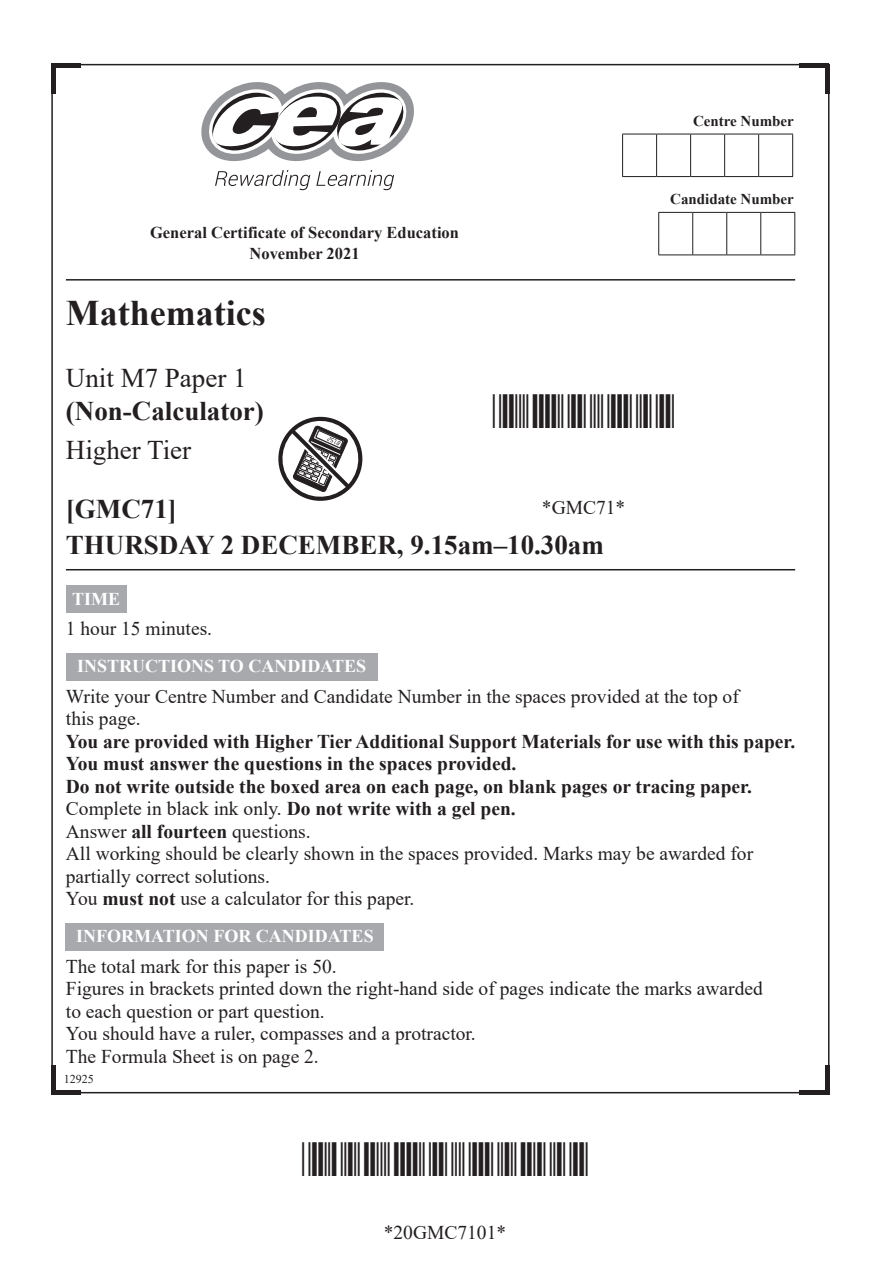
<style>
.page{position:relative;width:893px;height:1263px;background:#fff}
.page>*{position:absolute;margin:0;border:0;box-sizing:border-box;transform-origin:0 0}
.Normal_Text{font:700 36px "Times New Roman";color:#231f20}
.Normal_Text-2{font:700 27px "Times New Roman";color:#231f20}
.Normal_Text-3{font:27px "Times New Roman";color:#231f20}
.Normal_Text-4{font:19.5px/22.5px "Times New Roman";color:#231f20}
.Normal_Text-5{font:700 19.5px/22.5px "Times New Roman";color:#231f20}
.t1{font:700 18px "Times New Roman";color:#fff}
.t2{font:700 16.5px "Times New Roman";color:#231f20}
.t3{font:700 15px "Times New Roman";color:#231f20}
.t4{font:12px "Times New Roman";color:#231f20}
.s1{font-weight:700}
</style>
<div class="page">
<hr style="left:66px;top:569px;width:729px;height:1px;background:#231f20">
<hr style="left:66px;top:279px;width:729px;height:2px;background:#231f20">
<svg style="left:623px;top:135px;width:137px;height:41px"></svg>
<hr style="left:622px;top:134px;width:35px;height:1px;background:#231f20">
<hr style="left:622px;top:134px;width:1px;height:42px;background:#231f20">
<hr style="left:657px;top:134px;width:34px;height:1px;background:#231f20">
<hr style="left:656px;top:134px;width:1px;height:42px;background:#231f20">
<hr style="left:691px;top:134px;width:34px;height:1px;background:#231f20">
<hr style="left:690px;top:134px;width:1px;height:42px;background:#231f20">
<hr style="left:725px;top:134px;width:34px;height:1px;background:#231f20">
<hr style="left:724px;top:134px;width:1px;height:42px;background:#231f20">
<hr style="left:759px;top:134px;width:34px;height:1px;background:#231f20">
<hr style="left:758px;top:134px;width:1px;height:42px;background:#231f20">
<hr style="left:792px;top:134px;width:1px;height:42px;background:#231f20">
<hr style="left:622px;top:176px;width:35px;height:1px;background:#231f20">
<hr style="left:657px;top:176px;width:34px;height:1px;background:#231f20">
<hr style="left:691px;top:176px;width:34px;height:1px;background:#231f20">
<hr style="left:725px;top:176px;width:34px;height:1px;background:#231f20">
<hr style="left:759px;top:176px;width:34px;height:1px;background:#231f20">
<svg style="left:659px;top:213px;width:135px;height:42px"></svg>
<hr style="left:658px;top:212px;width:35px;height:1px;background:#231f20">
<hr style="left:658px;top:213px;width:1px;height:42px;background:#231f20">
<hr style="left:693px;top:212px;width:34px;height:1px;background:#231f20">
<hr style="left:692px;top:213px;width:1px;height:42px;background:#231f20">
<hr style="left:727px;top:212px;width:34px;height:1px;background:#231f20">
<hr style="left:726px;top:213px;width:1px;height:42px;background:#231f20">
<hr style="left:761px;top:212px;width:34px;height:1px;background:#231f20">
<hr style="left:760px;top:213px;width:1px;height:42px;background:#231f20">
<hr style="left:794px;top:213px;width:1px;height:42px;background:#231f20">
<hr style="left:658px;top:255px;width:35px;height:1px;background:#231f20">
<hr style="left:693px;top:255px;width:34px;height:1px;background:#231f20">
<hr style="left:727px;top:255px;width:34px;height:1px;background:#231f20">
<hr style="left:761px;top:255px;width:34px;height:1px;background:#231f20">
<svg style="left:278px;top:416px;width:85px;height:85px"></svg>
<div style="left:66px;top:586px;width:60px;height:27px;background:#a8a9ad"></div>
<div style="left:66px;top:653px;width:311px;height:27px;background:#a8a9ad"></div>
<div style="left:66px;top:923px;width:318px;height:27px;background:#a8a9ad"></div>
<hr style="left:51px;top:1064px;width:4px;height:30px;background:#231f20">
<hr style="left:51px;top:1090px;width:30px;height:4px;background:#231f20">
<hr style="left:51px;top:64px;width:30px;height:4px;background:#231f20">
<hr style="left:51px;top:64px;width:4px;height:30px;background:#231f20">
<hr style="left:799px;top:1090px;width:30px;height:4px;background:#231f20">
<hr style="left:825px;top:1064px;width:4px;height:30px;background:#231f20">
<hr style="left:825px;top:64px;width:4px;height:30px;background:#231f20">
<hr style="left:799px;top:64px;width:30px;height:4px;background:#231f20">
<svg style="left:215px;top:170px;width:95px;height:20px"></svg>
<svg style="left:316px;top:170px;width:78px;height:20px"></svg>
<svg style="left:201px;top:82px;width:213px;height:79px"></svg>
<p class="t3" style="left:693px;top:110px;width:102px">Centre Number</p>
<p class="t2" style="left:150px;top:221px;width:310px">General Certificate of Secondary Education</p>
<p class="t2" style="left:249px;top:242px;width:112px">November 2021</p>
<p class="Normal_Text" style="left:66px;top:287px;width:201px">Mathematics</p>
<p class="Normal_Text-3" style="left:66px;top:358px;width:182px">Unit M7 Paper 1</p>
<p class="Normal_Text-2" style="left:66px;top:391px;width:199px">(Non-Calculator)</p>
<p class="Normal_Text-3" style="left:66px;top:430px;width:127px">Higher Tier</p>
<p class="Normal_Text-2" style="left:66px;top:489px;width:112px">[GMC71]</p>
<p class="Normal_Text-2" style="left:66px;top:525px;width:540px">THURSDAY 2 DECEMBER, 9.15am–10.30am</p>
<p class="Normal_Text-4" style="left:542px;top:495px;width:85px">*GMC71*</p>
<p class="t3" style="left:670px;top:188px;width:125px">Candidate Number</p>
<p class="t1" style="left:72px;top:586px;width:50px">TIME</p>
<p class="Normal_Text-4" style="left:66px;top:617px;width:148px">1 hour 15 minutes.</p>
<p class="t1" style="left:77px;top:653px;width:291px">INSTRUCTIONS TO CANDIDATES</p>
<p class="Normal_Text-4" style="left:66px;top:684px;width:731px">Write your Centre Number and Candidate Number in the spaces provided at the top of<br>this page.<br><span class="s1">You are provided with Higher Tier Additional Support Materials for use with this paper.</span></p>
<p class="Normal_Text-5" style="left:66px;top:752px;width:687px">You must answer the questions in the spaces provided.<br>Do not write outside the boxed area on each page, on blank pages or tracing paper.</p>
<p class="Normal_Text-4" style="left:66px;top:797px;width:451px">Complete in black ink only. <span class="s1">Do not write with a gel pen.</span></p>
<p class="Normal_Text-4" style="left:66px;top:819px;width:246px">Answer <span class="s1">all fourteen</span> questions.</p>
<p class="Normal_Text-4" style="left:66px;top:842px;width:689px">All working should be clearly shown in the spaces provided. Marks may be awarded for partially correct solutions.</p>
<p class="Normal_Text-4" style="left:66px;top:887px;width:350px">You <span class="s1">must not</span> use a calculator for this paper.</p>
<p class="t1" style="left:76px;top:923px;width:299px">INFORMATION FOR CANDIDATES</p>
<p class="Normal_Text-4" style="left:66px;top:954px;width:272px">The total mark for this paper is 50.</p>
<p class="Normal_Text-4" style="left:66px;top:977px;width:698px">Figures in brackets printed down the right-hand side of pages indicate the marks awarded to each question or part question.</p>
<p class="Normal_Text-4" style="left:66px;top:1022px;width:411px">You should have a ruler, compasses and a protractor.</p>
<p class="Normal_Text-4" style="left:66px;top:1044px;width:254px">The Formula Sheet is on page 2.</p>
<p class="t4" style="left:64px;top:1070px;width:31px">12925</p>
<p class="Normal_Text-4" style="left:384px;top:1220px;width:124px">*20GMC7101*</p>
</div>
